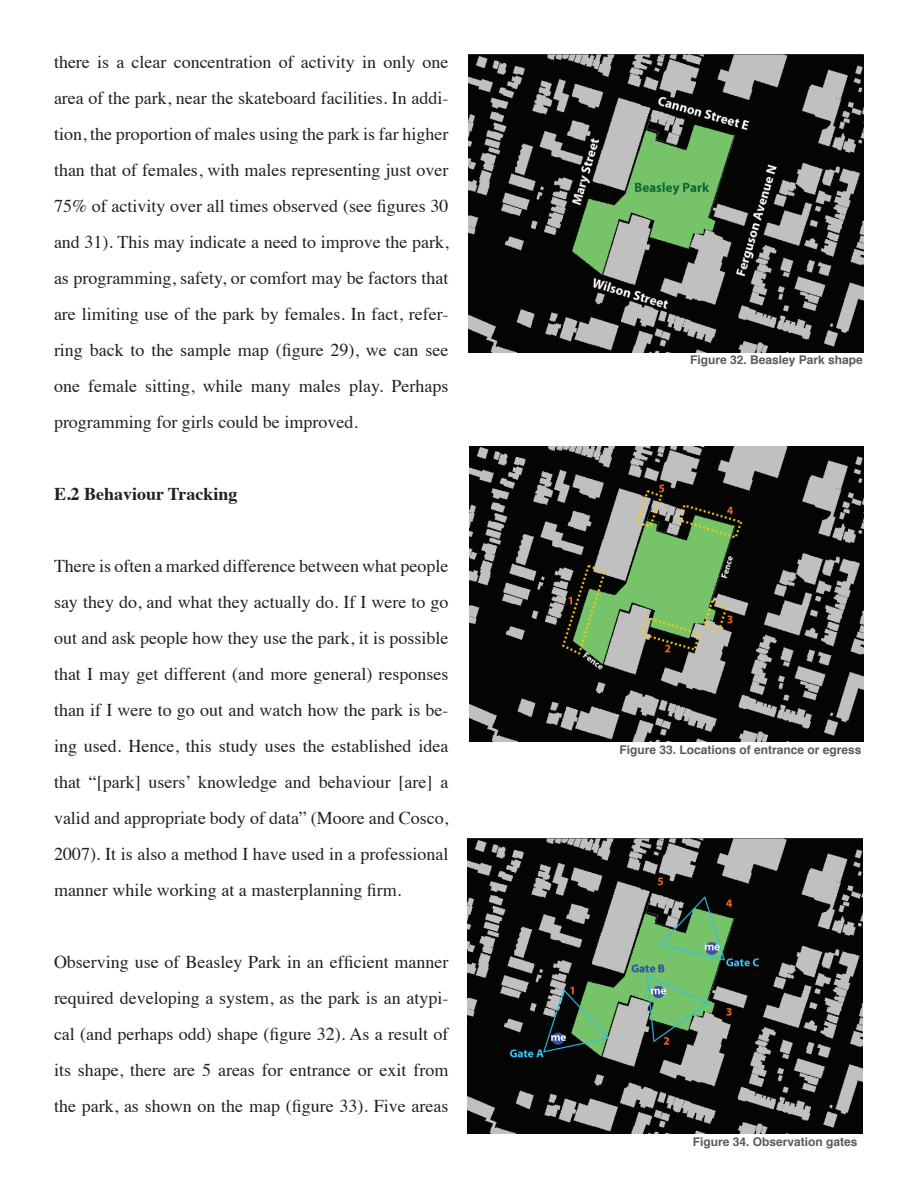
<style>
.page{position:relative;width:918px;height:1188px;background:#fff}
.page>*{position:absolute;margin:0;border:0;box-sizing:border-box;transform-origin:0 0}
.t1{font:18px/36px "Times";color:#231f20;text-align:justify}
.t2{font:700 18px "Times";color:#231f20}
.t3{font:700 12px "Helvetica";color:#5a5a5d}
</style>
<div class="page">
<img style="left:468px;top:54px;width:396px;height:298px">
<img style="left:470px;top:446px;width:393px;height:296px">
<img style="left:468px;top:838px;width:394px;height:296px">
<p class="t1" style="left:54px;top:42px;width:396px">there is a clear concentration of activity in only one area of the park, near the skateboard facilities. In addi&shy;tion, the proportion of males using the park is far higher than that of females, with males representing just over 75% of activity over all times observed (see figures 30 and 31). This may indicate a need to improve the park, as programming, safety, or comfort may be factors that are limiting use of the park by females. In fact, refer&shy;ring back to the sample map (figure 29), we can see one female sitting, while many males play. Perhaps programming for girls could be improved.</p>
<p class="t2" style="left:54px;top:476px;width:185px">E.2 Behaviour Tracking</p>
<p class="t1" style="left:54px;top:546px;width:396px">There is often a marked difference between what people say they do, and what they actually do. If I were to go out and ask people how they use the park, it is possible that I may get different (and more general) responses than if I were to go out and watch how the park is be&shy;ing used. Hence, this study uses the established idea that “[park] users’ knowledge and behaviour [are] a valid and appropriate body of data” (Moore and Cosco, 2007). It is also a method I have used in a professional manner while working at a masterplanning firm.</p>
<p class="t1" style="left:54px;top:942px;width:396px">Observing use of Beasley Park in an efficient manner required developing a system, as the park is an atypi&shy;cal (and perhaps odd) shape (figure 32). As a result of its shape, there are 5 areas for entrance or exit from the park, as shown on the map (figure 33). Five areas</p>
<p class="t3" style="left:690px;top:350px;width:174px">Figure 32. Beasley Park shape</p>
<p class="t3" style="left:620px;top:740px;width:244px">Figure 33. Locations of entrance or egress</p>
<p class="t3" style="left:693px;top:1132px;width:166px">Figure 34. Observation gates</p>
<p class="t1" style="left:846px;top:1126px;width:19px">27</p>
</div>
